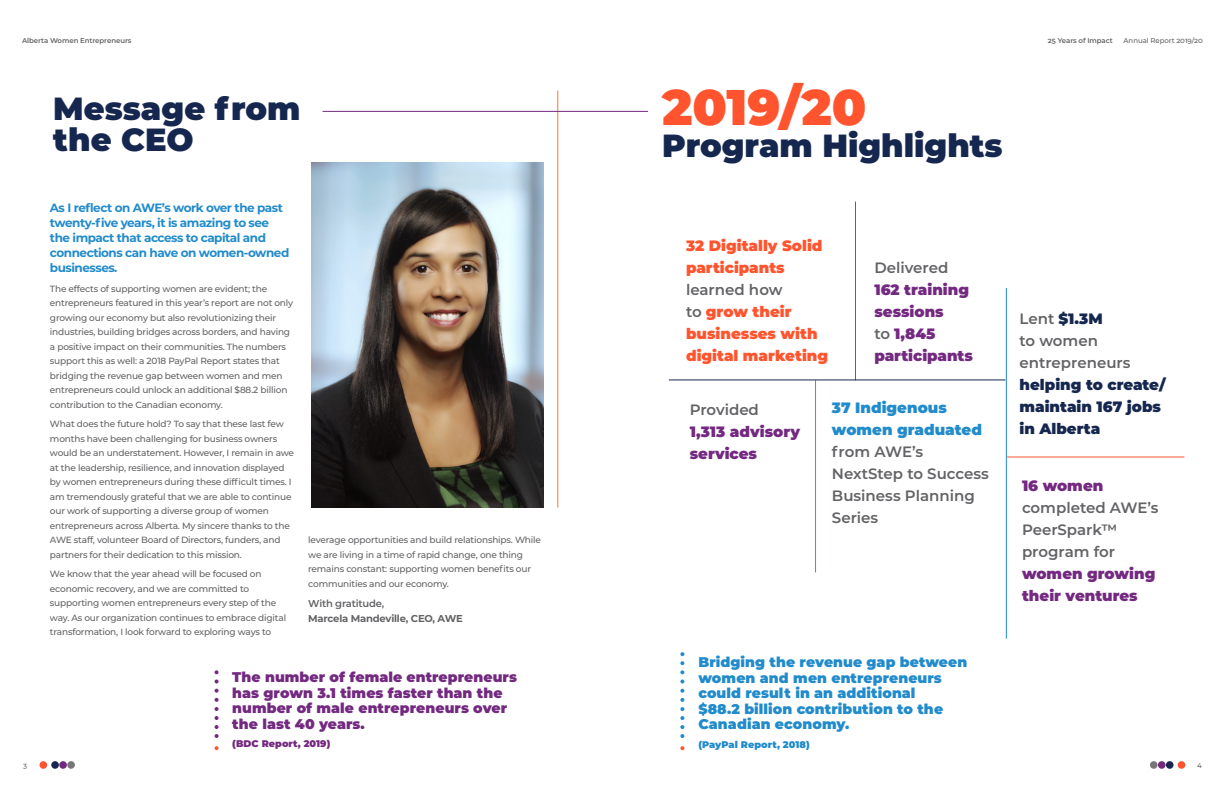
<style>
.page{position:relative;width:1224px;height:792px;background:#fff}
.page>*{position:absolute;margin:0;border:0;box-sizing:border-box;transform-origin:0 0}
.t1{font:900 50px "Montserrat";color:#ff542e}
.HEAD{font:900 32px/30.5px "Montserrat";color:#16274f}
.t2{font:600 15px/22px "Montserrat";color:#636366}
.t3{font:900 15px/22px "Montserrat";color:#ff542e}
.t4{font:900 15px/22px "Montserrat";color:#732980}
.t5{font:900 15px/22px "Montserrat";color:#16274f}
.t6{font:900 14px/15.6px "Montserrat";letter-spacing:.005em;color:#218bcb}
.t7{font:900 14px/15.6px "Montserrat";letter-spacing:.005em;color:#732980}
.t8{font:700 12px/15px "Montserrat";letter-spacing:-.04em;color:#218bcb}
.t9{font:700 10px/15px "Montserrat";letter-spacing:-.02em;color:#636366}
.t10{font:900 9.6px "Montserrat";letter-spacing:.005em;color:#218bcb}
.t11{font:900 9.6px "Montserrat";letter-spacing:.005em;color:#732980}
.t12{font:500 9px/14.5px "Montserrat";letter-spacing:-.02em;color:#636366}
.t13{font:600 7px "Montserrat";letter-spacing:-.01em;color:#636366}
.t14{font:500 7px "Montserrat";letter-spacing:-.01em;color:#636366}
.s1{font-weight:600}
.s2{font-weight:600;color:#636366}
.s3{font-weight:900;color:#218bcb}
.s4{font-weight:900;color:#732980}
</style>
<div class="page">
<div style="left:40px;top:761px;width:7px;height:8px;background:#ff542e;border-radius:50%"></div>
<div style="left:67px;top:761px;width:8px;height:8px;background:#777779;border-radius:50%"></div>
<div style="left:59px;top:761px;width:8px;height:8px;background:#732980;border-radius:50%"></div>
<div style="left:51px;top:761px;width:8px;height:8px;background:#16274f;border-radius:50%"></div>
<div style="left:1178px;top:761px;width:7px;height:8px;background:#ff542e;border-radius:50%"></div>
<div style="left:1150px;top:761px;width:8px;height:8px;background:#777779;border-radius:50%"></div>
<div style="left:1158px;top:761px;width:8px;height:8px;background:#732980;border-radius:50%"></div>
<div style="left:1166px;top:761px;width:8px;height:8px;background:#16274f;border-radius:50%"></div>
<hr style="left:1007px;top:456px;width:177px;height:1px;background:#ff542e">
<hr style="left:815px;top:380px;width:1px;height:192px;background:#ff542e">
<hr style="left:855px;top:202px;width:1px;height:178px;background:#636366">
<hr style="left:1006px;top:288px;width:1px;height:351px;background:#218bcb">
<hr style="left:669px;top:379px;width:336px;height:1px;background:#16274f">
<hr style="left:557px;top:91px;width:1px;height:417px;background:#f27d21">
<hr style="left:323px;top:111px;width:325px;height:1px;background:#732980">
<svg style="left:680px;top:680px;width:4px;height:58px"></svg>
<svg style="left:680px;top:746px;width:4px;height:4px"></svg>
<svg style="left:680px;top:652px;width:4px;height:22px"></svg>
<svg style="left:215px;top:670px;width:4px;height:13px"></svg>
<svg style="left:215px;top:689px;width:4px;height:49px"></svg>
<svg style="left:215px;top:746px;width:4px;height:4px"></svg>
<img style="left:312px;top:162px;width:232px;height:346px">
<p class="t13" style="left:22px;top:35px;width:111px">Alberta Women Entrepreneurs</p>
<p class="t13" style="left:1048px;top:35px;width:66px">25 Years of Impact</p>
<p class="t14" style="left:1124px;top:35px;width:81px">Annual Report 2019/20</p>
<p class="HEAD" style="left:53px;top:92px;width:249px">Message from the CEO</p>
<p class="t8" style="left:50px;top:200px;width:241px">As I reflect on AWE’s work over the past twenty-five years, it is amazing to see the impact that access to capital and connections can have on women-owned businesses.</p>
<p class="t12" style="left:50px;top:281px;width:245px">The effects of supporting women are evident; the entrepreneurs featured in this year’s report are not only growing our economy but also revolutionizing their industries, building bridges across borders, and having a positive impact on their communities. The numbers support this as well: a 2018 PayPal Report states that bridging the revenue gap between women and men entrepreneurs could unlock an additional $88.2 billion contribution to the Canadian economy.</p>
<p class="t12" style="left:50px;top:417px;width:246px">What does the future hold? To say that these last few months have been challenging for business owners would be an understatement. However, I remain in awe at the leadership, resilience, and innovation displayed by women entrepreneurs during these difficult times. I am tremendously grateful that we are able to continue our work of supporting a diverse group of women entrepreneurs across Alberta. My sincere thanks to the AWE staff, volunteer Board of Directors, funders, and partners for their dedication to this mission.</p>
<p class="t12" style="left:50px;top:567px;width:238px">We know that the year ahead will be focused on economic recovery, and we are committed to supporting women entrepreneurs every step of the way. As our organization continues to embrace digital transformation, I look forward to exploring ways to</p>
<p class="t12" style="left:308px;top:533px;width:234px">leverage opportunities and build relationships. While we are living in a time of rapid change, one thing remains constant: supporting women benefits our communities and our economy.</p>
<p class="t9" style="left:308px;top:595px;width:156px"><span class="s1">With gratitude,<br></span>Marcela Mandeville, CEO, AWE</p>
<p class="t7" style="left:232px;top:668px;width:286px">The number of female entrepreneurs has grown 3.1 times faster than the number of male entrepreneurs over the last 40 years.</p>
<p class="t11" style="left:232px;top:737px;width:100px">(BDC Report, 2019)</p>
<p class="t1" style="left:662px;top:69px;width:206px">2019/20</p>
<p class="HEAD" style="left:662px;top:128px;width:342px">Program Highlights</p>
<p class="t3" style="left:686px;top:233px;width:144px">32 Digitally Solid participants <span class="s2">learned how<br>to</span> grow their businesses with digital marketing</p>
<p class="t4" style="left:874px;top:255px;width:100px"><span class="s2">Delivered<br></span>162 training sessions<br><span class="s2">to</span> 1,845 participants</p>
<p class="t4" style="left:690px;top:398px;width:112px"><span class="s2">Provided<br></span>1,313 advisory services</p>
<p class="t2" style="left:832px;top:396px;width:159px"><span class="s3">37 Indigenous women graduated </span>from AWE’s<br>NextStep to Success<br>Business Planning<br>Series</p>
<p class="t6" style="left:698px;top:653px;width:270px">Bridging the revenue gap between women and men entrepreneurs could result in an additional<br>$88.2 billion contribution to the<br>Canadian economy.</p>
<p class="t10" style="left:698px;top:738px;width:113px">(PayPal Report, 2018)</p>
<p class="t5" style="left:1020px;top:307px;width:148px"><span class="s2">Lent</span> $1.3M<br><span class="s2">to women entrepreneurs </span>helping to create/ maintain 167 jobs in Alberta</p>
<p class="t2" style="left:1022px;top:474px;width:138px"><span class="s4">16 women </span>completed AWE’s<br>PeerSpark™ program for <span class="s4">women growing their ventures</span></p>
<p class="t14" style="left:23px;top:761px;width:6px">3</p>
<p class="t14" style="left:1197px;top:761px;width:6px">4</p>
</div>
